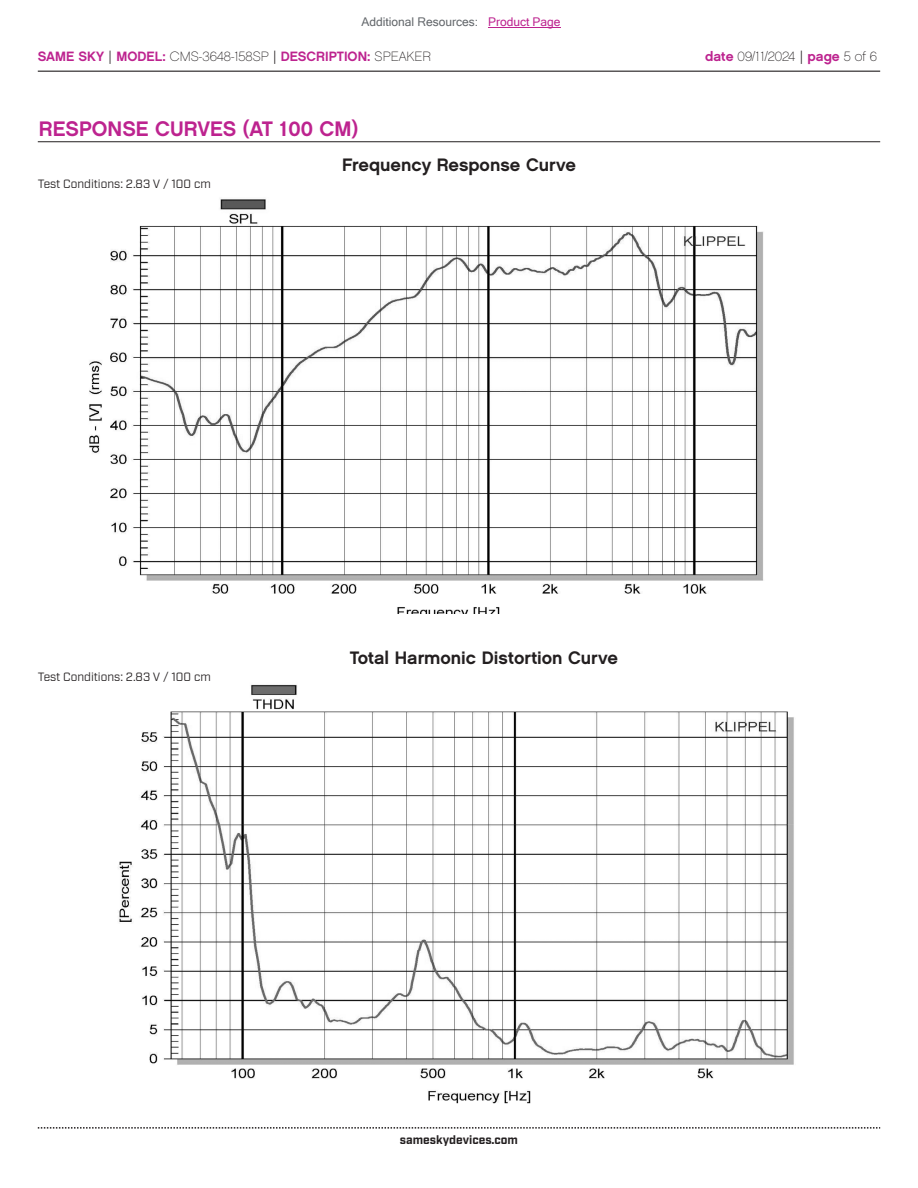
<style>
.page{position:relative;width:918px;height:1188px;background:#fff}
.page>*{position:absolute;margin:0;border:0;box-sizing:border-box;transform-origin:0 0}
.t1{font:21px "Chalet New York Nineteen Sixty";color:#bd238f}
.t2{font:18px "Chalet New York Nineteen Sixty";color:#231f20}
.t3{font:13.5px "Chalet New York Nineteen Sixty";color:#bd238f}
.t4{font:13.5px "Chalet Paris Nineteen Sixty";letter-spacing:-.005em;color:#231f20}
.t5{font:12px "Industry";color:#231f20}
.t6{font:12px "Microsoft Sans Serif";color:#63676b}
.t7{font:700 12px "Industry";color:#231f20}
.s1{color:#bd238f}
.s2{font-family:"Industry";color:#231f20}
.s3{font-family:"Chalet Paris Nineteen Sixty";color:#231f20}
.s4{font-family:"Chalet New York Nineteen Sixty";color:#bd238f}
.s5{font-family:"Industry"}
</style>
<div class="page">
<hr style="left:38px;top:71px;width:842px;height:1px;background:#231f20">
<svg style="left:38px;top:1127px;width:842px;height:2px"></svg>
<img style="left:89px;top:199px;width:675px;height:414px">
<hr style="left:38px;top:141px;width:842px;height:1px;background:#231f20">
<img style="left:118px;top:684px;width:676px;height:420px">
<hr style="left:488px;top:27px;width:73px;height:1px;background:#bd238f">
<p class="t6" style="left:362px;top:15px;width:201px">Additional Resources: <span class="s1">Product Page</span></p>
<p class="t3" style="left:38px;top:47px;width:395px">SAME SKY <span class="s2">|</span> MODEL: <span class="s3">CMS-3648-158SP</span> <span class="s2">|</span> DESCRIPTION: <span class="s3">SPEAKER</span></p>
<p class="t4" style="left:705px;top:48px;width:173px"><span class="s4">date</span> 09/11/2024 <span class="s5">|</span> <span class="s4">page</span> 5 of 6</p>
<h1 class="t1" style="left:39px;top:115px;width:321px">RESPONSE CURVES (AT 100 CM)</h1>
<h2 class="t2" style="left:342px;top:153px;width:235px">Frequency Response Curve</h2>
<p class="t5" style="left:38px;top:176px;width:175px">Test Conditions: 2.83 V / 100 cm</p>
<p class="t5" style="left:38px;top:669px;width:175px">Test Conditions: 2.83 V / 100 cm</p>
<h2 class="t2" style="left:350px;top:646px;width:270px">Total Harmonic Distortion Curve</h2>
<p class="t7" style="left:400px;top:1132px;width:120px">sameskydevices.com</p>
</div>
